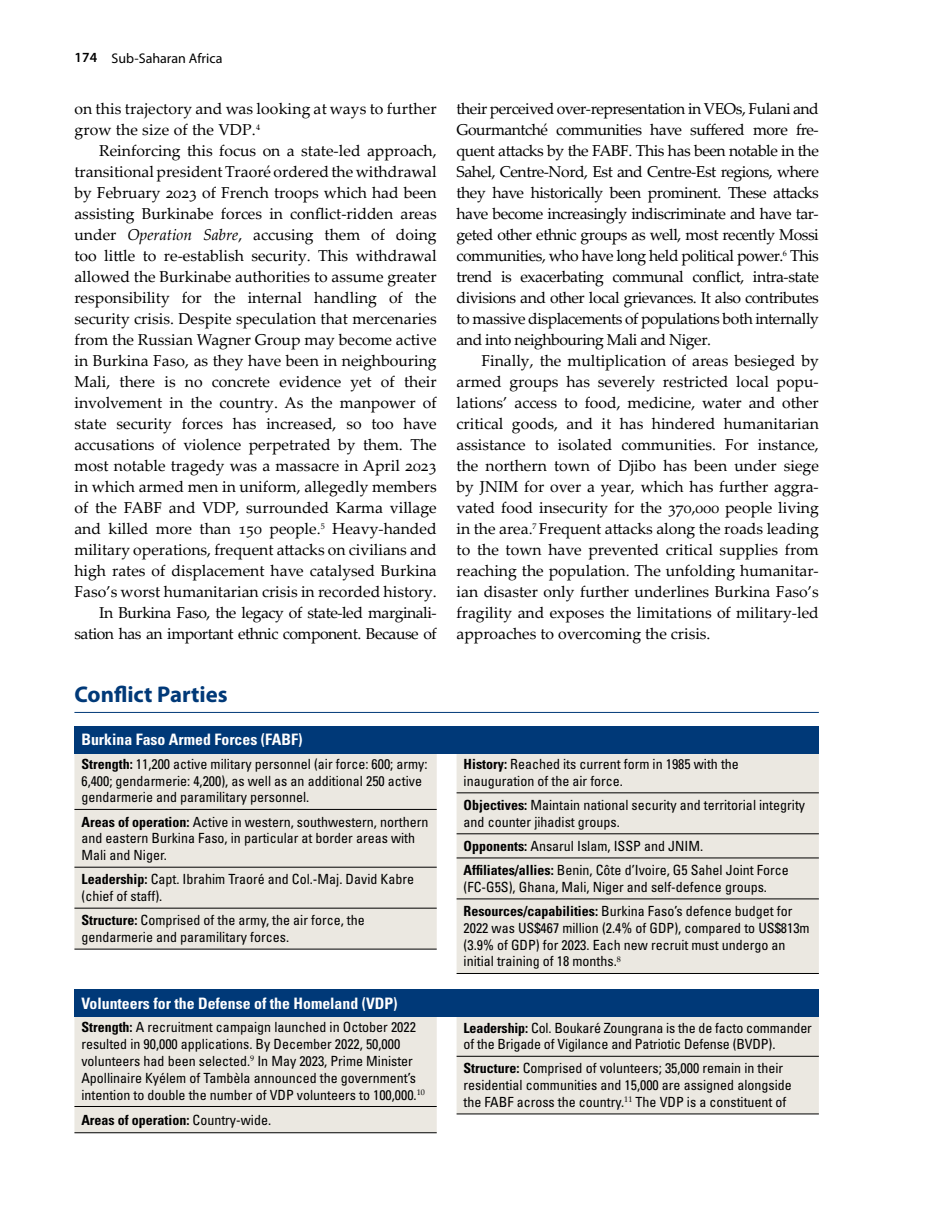
<style>
.page{position:relative;width:938px;height:1221px;background:#fff}
.page>*{position:absolute;margin:0;border:0;box-sizing:border-box;transform-origin:0 0}
.t1{font:700 22.75px "Myriad Pro";color:#003978}
.t2{font:15.75px/21px "Palatino Linotype";color:#000;text-align:justify}
.t3{font:700 condensed 15.75px "Univers LT Std";color:#fff}
.t4{font:condensed 14px/16.8px "Univers LT Std";color:#000}
.t5{font:700 condensed 14px "Univers LT Std";color:#000}
.t6{font:14px "Myriad Pro";color:#000}
.s1{font-weight:600}
.s2{font-style:italic}
.s3{font-weight:700}
.s4{font-weight:400}
</style>
<div class="page">
<div style="left:74px;top:1016px;width:363px;height:116px;background:#ebe8e1"></div>
<hr style="left:74px;top:1106px;width:363px;height:1px;background:#000">
<hr style="left:74px;top:1132px;width:363px;height:1px;background:#000">
<div style="left:456px;top:1016px;width:363px;height:97px;background:#ebe8e1"></div>
<hr style="left:456px;top:1055px;width:363px;height:1px;background:#000">
<hr style="left:456px;top:1113px;width:363px;height:1px;background:#000">
<div style="left:74px;top:753px;width:363px;height:195px;background:#ebe8e1"></div>
<hr style="left:74px;top:809px;width:363px;height:1px;background:#000">
<hr style="left:74px;top:866px;width:363px;height:1px;background:#000">
<hr style="left:74px;top:907px;width:363px;height:1px;background:#000">
<hr style="left:74px;top:948px;width:363px;height:1px;background:#000">
<div style="left:456px;top:753px;width:363px;height:220px;background:#ebe8e1"></div>
<hr style="left:456px;top:792px;width:363px;height:1px;background:#000">
<hr style="left:456px;top:833px;width:363px;height:1px;background:#000">
<hr style="left:456px;top:857px;width:363px;height:1px;background:#000">
<hr style="left:456px;top:898px;width:363px;height:1px;background:#000">
<hr style="left:456px;top:973px;width:363px;height:1px;background:#000">
<hr style="left:74px;top:712px;width:745px;height:1px;background:#003978">
<div style="left:74px;top:989px;width:745px;height:27px;background:#003978"></div>
<div style="left:74px;top:726px;width:745px;height:27px;background:#003978"></div>
<p class="t6" style="left:74px;top:49px;width:149px"><span class="s1">174</span> Sub-Saharan Africa</p>
<p class="t2" style="left:74px;top:97px;width:364px">on this trajectory and was looking at ways to further grow the size of the VDP.<sup>4</sup></p>
<p class="t2" style="left:74px;top:139px;width:364px;text-align:right">Reinforcing this focus on a state-led approach, transitional president Traoré ordered the withdrawal by February 2023 of French troops which had been assisting Burkinabe forces in conflict-ridden areas under <span class="s2">Operation Sabre</span>, accusing them of doing too little to re-establish security. This withdrawal allowed the Burkinabe authorities to assume greater responsibility for the internal handling of the security crisis. Despite speculation that mercenaries from the Russian Wagner Group may become active in Burkina Faso, as they have been in neighbouring Mali, there is no concrete evidence yet of their involvement in the country. As the manpower of state security forces has increased, so too have accusations of violence perpetrated by them. The most notable tragedy was a massacre in April 2023 in which armed men in uniform, allegedly members of the FABF and VDP, surrounded Karma village and killed more than 150 people.<sup>5</sup> Heavy-handed military operations, frequent attacks on civilians and high rates of displacement have catalysed Burkina Faso’s worst humanitarian crisis in recorded history.<br>In Burkina Faso, the legacy of state-led marginali&shy;sation has an important ethnic component. Because of</p>
<h1 class="t1" style="left:74px;top:679px;width:155px">Conflict Parties</h1>
<p class="t3" style="left:81px;top:729px;width:223px">Burkina Faso Armed Forces (FABF)</p>
<p class="t4" style="left:81px;top:755px;width:347px"><span class="s3">Strength:</span> 11,200 active military personnel (air force: 600; army:<br>6,400; gendarmerie: 4,200), as well as an additional 250 active gendarmerie and paramilitary personnel.</p>
<p class="t4" style="left:81px;top:813px;width:348px"><span class="s3">Areas of operation:</span> Active in western, southwestern, northern and eastern Burkina Faso, in particular at border areas with<br>Mali and Niger.</p>
<p class="t4" style="left:81px;top:870px;width:334px"><span class="s3">Leadership:</span> Capt. Ibrahim Traoré and Col.-Maj. David Kabre (chief of staff).</p>
<p class="t4" style="left:81px;top:911px;width:285px"><span class="s3">Structure:</span> Comprised of the army, the air force, the gendarmerie and paramilitary forces.</p>
<p class="t3" style="left:81px;top:993px;width:318px">Volunteers for the Defense of the Homeland (VDP)</p>
<p class="t4" style="left:81px;top:1018px;width:345px"><span class="s3">Strength:</span> A recruitment campaign launched in October 2022 resulted in 90,000 applications. By December 2022, 50,000 volunteers had been selected.<sup>9</sup> In May 2023, Prime Minister Apollinaire Kyélem of Tambèla announced the government’s intention to double the number of VDP volunteers to 100,000.<sup>10</sup></p>
<p class="t5" style="left:81px;top:1111px;width:191px">Areas of operation: <span class="s4">Country-wide.</span></p>
<p class="t2" style="left:456px;top:97px;width:364px">their perceived over-representation in VEOs, Fulani and Gourmantché communities have suffered more fre&shy;quent attacks by the FABF. This has been notable in the Sahel, Centre-Nord, Est and Centre-Est regions, where they have historically been prominent. These attacks have become increasingly indiscriminate and have tar&shy;geted other ethnic groups as well, most recently Mossi communities, who have long held political power.<sup>6</sup> This trend is exacerbating communal conflict, intra-state divisions and other local grievances. It also contributes to massive displacements of populations both internally and into neighbouring Mali and Niger.</p>
<p class="t2" style="left:456px;top:349px;width:364px;text-indent:25px">Finally, the multiplication of areas besieged by armed groups has severely restricted local popu&shy;lations’ access to food, medicine, water and other critical goods, and it has hindered humanitarian assistance to isolated communities. For instance, the northern town of Djibo has been under siege by JNIM for over a year, which has further aggra&shy;vated food insecurity for the 370,000 people living in the area.<sup>7</sup> Frequent attacks along the roads leading to the town have prevented critical supplies from reaching the population. The unfolding humanitar&shy;ian disaster only further underlines Burkina Faso’s fragility and exposes the limitations of military-led approaches to overcoming the crisis.</p>
<p class="t4" style="left:463px;top:755px;width:277px"><span class="s3">History:</span> Reached its current form in 1985 with the inauguration of the air force.</p>
<p class="t4" style="left:463px;top:796px;width:343px"><span class="s3">Objectives:</span> Maintain national security and territorial integrity and counter jihadist groups.</p>
<p class="t4" style="left:463px;top:833px;width:327px;line-height:24.2px"><span class="s3">Opponents:</span> Ansarul Islam, ISSP and JNIM.<br><span class="s3">Affiliates/allies:</span> Benin, Côte d’Ivoire, G5 Sahel Joint Force</p>
<p class="t4" style="left:463px;top:874px;width:330px;line-height:24.2px">(FC-G5S), Ghana, Mali, Niger and self-defence groups.<br><span class="s3">Resources/capabilities:</span> Burkina Faso’s defence budget for</p>
<p class="t4" style="left:463px;top:919px;width:347px">2022 was US$467 million (2.4% of GDP), compared to US$813m (3.9% of GDP) for 2023. Each new recruit must undergo an initial training of 18 months.<sup>8</sup></p>
<p class="t4" style="left:463px;top:1018px;width:350px"><span class="s3">Leadership:</span> Col. Boukaré Zoungrana is the de facto commander of the Brigade of Vigilance and Patriotic Defense (BVDP).</p>
<p class="t4" style="left:463px;top:1059px;width:330px"><span class="s3">Structure:</span> Comprised of volunteers; 35,000 remain in their residential communities and 15,000 are assigned alongside the FABF across the country.<sup>11</sup> The VDP is a constituent of</p>
</div>
